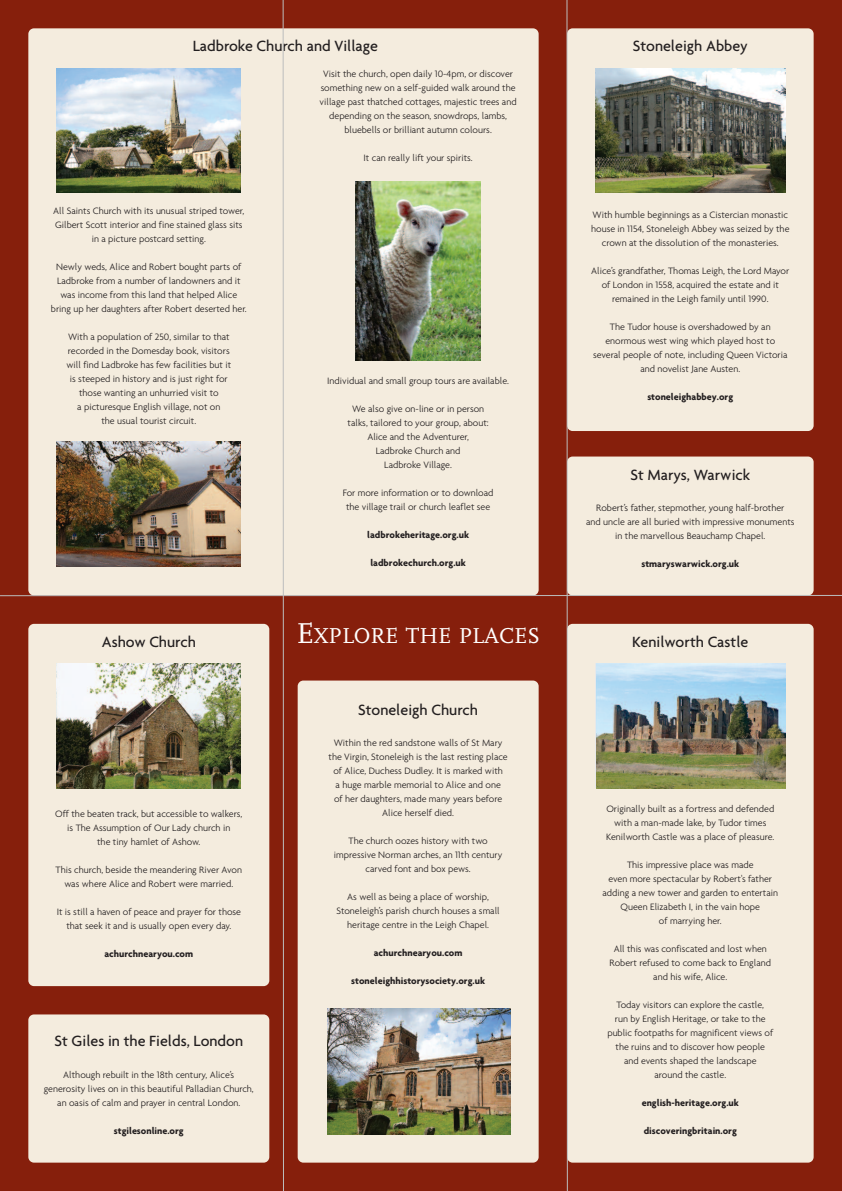
<style>
.page{position:relative;width:842px;height:1191px;background:#861f0c}
.page>*{position:absolute;margin:0;border:0;box-sizing:border-box;transform-origin:0 0}
.t1{font:22.5px "Scala OT";color:#fff}
.t2{font:500 16px "Agenda";color:#231f20}
.t3{font:300 10px/14px "Agenda";color:#231f20;text-align:center}
.t4{font:700 10px "Agenda";color:#231f20}
.s1{font-size:30px}
</style>
<div class="page">
<div style="left:28px;top:28px;width:511px;height:567px;background:#f4ecde;border-radius:6px"></div>
<div style="left:567px;top:28px;width:247px;height:403px;background:#f4ecde;border-radius:6px"></div>
<div style="left:567px;top:456px;width:247px;height:139px;background:#f4ecde;border-radius:6px"></div>
<div style="left:28px;top:624px;width:241px;height:362px;background:#f4ecde;border-radius:6px"></div>
<div style="left:28px;top:1014px;width:241px;height:148px;background:#f4ecde;border-radius:6px"></div>
<div style="left:298px;top:680px;width:241px;height:482px;background:#f4ecde;border-radius:6px"></div>
<div style="left:567px;top:624px;width:247px;height:538px;background:#f4ecde;border-radius:6px"></div>
<img style="left:57px;top:68px;width:184px;height:125px">
<img style="left:57px;top:663px;width:184px;height:125px">
<img style="left:57px;top:441px;width:184px;height:125px">
<img style="left:328px;top:1009px;width:182px;height:125px">
<img style="left:596px;top:663px;width:189px;height:125px">
<img style="left:355px;top:181px;width:125px;height:180px">
<img style="left:595px;top:68px;width:190px;height:125px">
<svg style="left:283px;top:0;width:1px;height:1191px"></svg>
<svg style="left:566px;top:0;width:2px;height:1191px;background:#b08b82"></svg>
<hr style="left:0;top:595px;width:842px;height:1px;background:#bcbdbd">
<h2 class="t2" style="left:193px;top:36px;width:187px">Ladbroke Church and Village</h2>
<p class="t3" style="left:53px;top:203px;width:193px">All Saints Church with its unusual striped tower,<br>Gilbert Scott interior and fine stained glass sits in a picture postcard setting.</p>
<p class="t3" style="left:51px;top:259px;width:197px">Newly weds, Alice and Robert bought parts of Ladbroke from a number of landowners and it was income from this land that helped Alice bring up her daughters after Robert deserted her.</p>
<p class="t3" style="left:67px;top:329px;width:166px">With a population of 250, similar to that recorded in the Domesday book, visitors will find Ladbroke has few facilities but it is steeped in history and is just right for those wanting an unhurried visit to<br>a picturesque English village, not on<br>the usual tourist circuit.</p>
<h2 class="t2" style="left:102px;top:632px;width:96px">Ashow Church</h2>
<p class="t3" style="left:55px;top:807px;width:189px">Off the beaten track, but accessible to walkers, is The Assumption of Our Lady church in<br>the tiny hamlet of Ashow.</p>
<p class="t3" style="left:56px;top:863px;width:188px">This church, beside the meandering River Avon was where Alice and Robert were married.</p>
<p class="t3" style="left:57px;top:905px;width:186px">It is still a haven of peace and prayer for those that seek it and is usually open every day.</p>
<p class="t4" style="left:104px;top:948px;width:90px">achurchnearyou.com</p>
<h2 class="t2" style="left:55px;top:1031px;width:190px">St Giles in the Fields, London</h2>
<p class="t3" style="left:44px;top:1067px;width:212px">Although rebuilt in the 18th century, Alice’s generosity lives on in this beautiful Palladian Church, an oasis of calm and prayer in central London.</p>
<p class="t4" style="left:114px;top:1124px;width:71px">stgilesonline.org</p>
<p class="t3" style="left:320px;top:67px;width:199px">Visit the church, open daily 10-4pm, or discover something new on a self-guided walk around the village past thatched cottages, majestic trees and depending on the season, snowdrops, lambs, bluebells or brilliant autumn colours.</p>
<p class="t3" style="left:364px;top:151px;width:111px">It can really lift your spirits.</p>
<p class="t3" style="left:327px;top:374px;width:183px">Individual and small group tours are available.</p>
<p class="t3" style="left:347px;top:402px;width:143px">We also give on-line or in person talks, tailored to your group, about:<br>Alice and the Adventurer,<br>Ladbroke Church and<br>Ladbroke Village.</p>
<p class="t3" style="left:343px;top:486px;width:152px">For more information or to download the village trail or church leaflet see</p>
<p class="t4" style="left:367px;top:529px;width:103px">ladbrokeheritage.org.uk</p>
<p class="t4" style="left:370px;top:557px;width:97px">ladbrokechurch.org.uk</p>
<h1 class="t1" style="left:296px;top:626px;width:245px"><span class="s1">E</span>XPLORE THE PLACES</h1>
<h2 class="t2" style="left:358px;top:700px;width:121px">Stoneleigh Church</h2>
<p class="t3" style="left:328px;top:735px;width:181px">Within the red sandstone walls of St Mary the Virgin, Stoneleigh is the last resting place of Alice, Duchess Dudley. It is marked with<br>a huge marble memorial to Alice and one<br>of her daughters, made many years before Alice herself died.</p>
<p class="t3" style="left:334px;top:833px;width:170px">The church oozes history with two impressive Norman arches, an 11th century carved font and box pews.</p>
<p class="t3" style="left:336px;top:889px;width:165px">As well as being a place of worship,<br>Stoneleigh’s parish church houses a small heritage centre in the Leigh Chapel.</p>
<p class="t4" style="left:374px;top:946px;width:90px">achurchnearyou.com</p>
<p class="t4" style="left:351px;top:974px;width:135px">stoneleighhistorysociety.org.uk</p>
<h2 class="t2" style="left:633px;top:36px;width:116px">Stoneleigh Abbey</h2>
<p class="t3" style="left:591px;top:207px;width:200px">With humble beginnings as a Cistercian monastic house in 1154, Stoneleigh Abbey was seized by the crown at the dissolution of the monasteries.</p>
<p class="t3" style="left:591px;top:263px;width:199px">Alice’s grandfather, Thomas Leigh, the Lord Mayor of London in 1558, acquired the estate and it remained in the Leigh family until 1990.</p>
<p class="t3" style="left:593px;top:319px;width:196px">The Tudor house is overshadowed by an enormous west wing which played host to several people of note, including Queen Victoria and novelist Jane Austen.</p>
<p class="t4" style="left:647px;top:390px;width:87px">stoneleighabbey.org</p>
<h2 class="t2" style="left:630px;top:465px;width:121px">St Marys, Warwick</h2>
<p class="t3" style="left:586px;top:501px;width:210px">Robert’s father, stepmother, young half-brother<br>and uncle are all buried with impressive monuments in the marvellous Beauchamp Chapel.</p>
<p class="t4" style="left:641px;top:558px;width:99px">stmaryswarwick.org.uk</p>
<h2 class="t2" style="left:632px;top:632px;width:118px">Kenilworth Castle</h2>
<p class="t3" style="left:606px;top:801px;width:170px">Originally built as a fortress and defended with a man-made lake, by Tudor times<br>Kenilworth Castle was a place of pleasure.</p>
<p class="t3" style="left:602px;top:857px;width:177px">This impressive place was made<br>even more spectacular by Robert's father adding a new tower and garden to entertain<br>Queen Elizabeth I, in the vain hope<br>of marrying her.</p>
<p class="t3" style="left:609px;top:941px;width:163px">All this was confiscated and lost when<br>Robert refused to come back to England and his wife, Alice.</p>
<p class="t3" style="left:607px;top:997px;width:167px">Today visitors can explore the castle,<br>run by English Heritage, or take to the public footpaths for magnificent views of the ruins and to discover how people and events shaped the landscape<br>around the castle.</p>
<p class="t4" style="left:642px;top:1096px;width:99px">english-heritage.org.uk</p>
<p class="t4" style="left:644px;top:1124px;width:95px">discoveringbritain.org</p>
</div>
